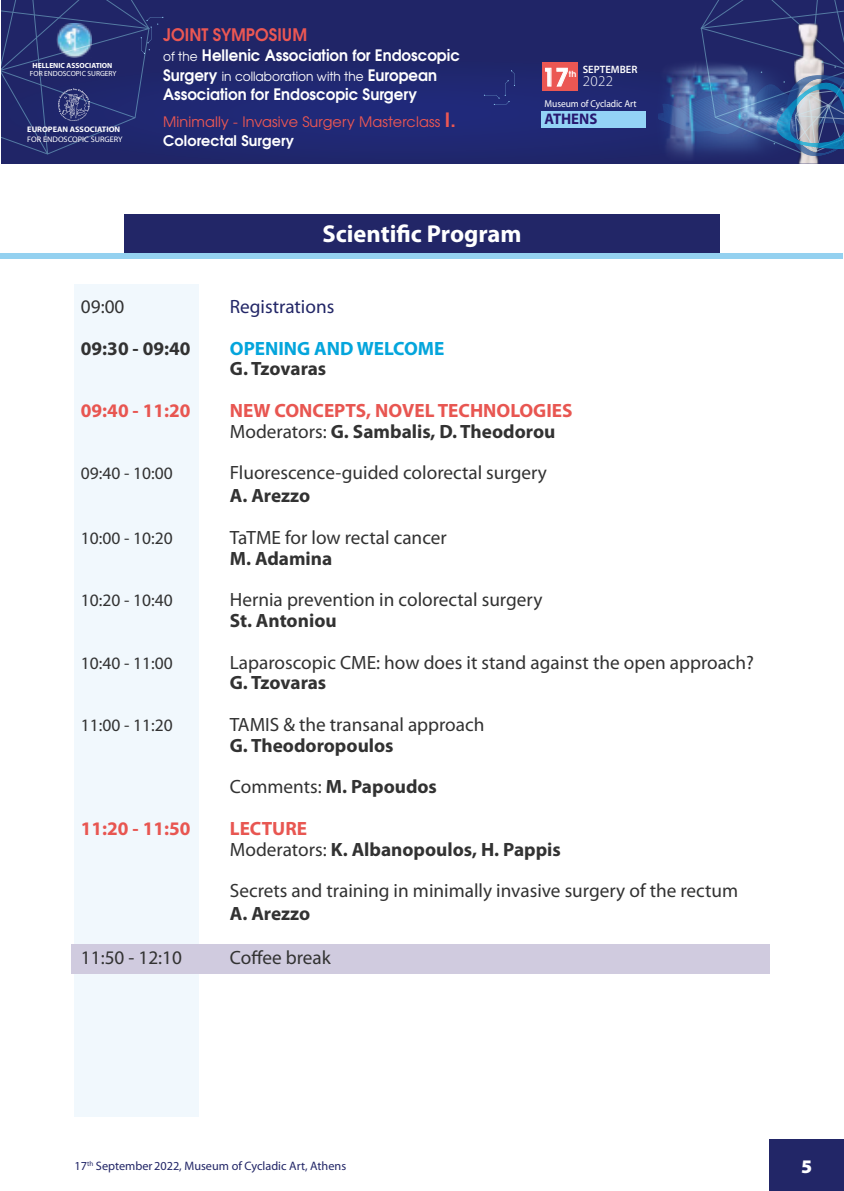
<style>
.page{position:relative;width:844px;height:1191px;background:#fff}
.page>*{position:absolute;margin:0;border:0;box-sizing:border-box;transform-origin:0 0}
.t1{font:700 24.5px "Myriad Pro";color:#fff}
.t2{font:700 24.15px "Te X Gyre Adventor";color:#fff}
.t3{font:19.25px "Myriad Pro";color:#323232}
.t4{font:700 19.25px/41.5px "Myriad Pro";color:#323232}
.t5{font:700 19.25px/20.8px "Myriad Pro";color:#e85651}
.t6{font:700 19.25px "Myriad Pro";color:#04a5dc}
.t7{font:19.25px "Myriad Pro";color:#222667}
.t8{font:900 19.25px "Myriad Pro";color:#fff}
.t9{font:17.5px "Myriad Pro";color:#323232}
.t10{font:700 17.15px "Te X Gyre Adventor";color:#eb5753;scale:.95 1}
.t11{font:700 15.75px "Te X Gyre Adventor";color:#fff;scale:.95 1}
.t12{font:700 15.4px "Myriad Pro";color:#271870;scale:.96 1}
.t13{font:300 15.05px "Myriad Pro";color:#fff}
.t14{font:700 14.53px "Te X Gyre Adventor";letter-spacing:.01em;color:#fff}
.t15{font:14.35px "Te X Gyre Adventor";letter-spacing:.01em;color:#eb5753}
.t16{font:12.78px "Te X Gyre Adventor";color:#fff;scale:.95 1}
.t17{font:12.25px "Myriad Pro";color:#222667}
.t18{font:600 10.67px "Myriad Pro";color:#fff}
.t19{font:9.97px "Myriad Pro";letter-spacing:-.01em;color:#fff;scale:.95 1}
.t20{font:700 8.4px "Te X Gyre Adventor";color:#fff}
.t21{font:8.05px "Myriad Pro";color:#fff}
.t22{font:700 8.05px "Myriad Pro";color:#fff}
.t23{font:7.52px "Myriad Pro";color:#fff}
.t24{font:700 7.52px "Myriad Pro";color:#fff}
.s1{font-weight:400;font-size:12.78px}
.s2{font-weight:700;font-size:15.75px}
.s3{font-weight:700;font-size:19.6px}
.s4{font-weight:400;color:#323232}
.s5{color:#323232}
.s6{font-weight:400}
.s7{color:#e85651}
</style>
<div class="page">
<div style="left:769px;top:1139px;width:74px;height:52px;background:#222667"></div>
<div style="left:74px;top:284px;width:124px;height:832px;background:#f1f8fd"></div>
<div style="left:2px;top:0;width:841px;height:164px;background:linear-gradient(to bottom,#202566,#202975)"></div>
<svg style="left:483px;top:70px;width:32px;height:35px"></svg>
<img style="left:791px;top:156px;width:33px;height:8px">
<img style="left:656px;top:53px;width:160px;height:108px">
<svg style="left:658px;top:0;width:185px;height:156px;background:#3c4e88"></svg>
<svg style="left:2px;top:0;width:161px;height:154px;background:#273071"></svg>
<div style="left:542px;top:62px;width:35px;height:28px;background:#eb5753"></div>
<svg style="left:545px;top:68px;width:23px;height:19px"></svg>
<div style="left:540px;top:112px;width:105px;height:16px;background:#93d3f6"></div>
<div style="left:71px;top:945px;width:698px;height:29px;background:#d0cbdf"></div>
<div style="left:124px;top:214px;width:595px;height:40px;background:#222667"></div>
<div style="left:1px;top:253px;width:841px;height:5px;background:#94d1f0"></div>
<p class="t24" style="left:33px;top:60px;width:81px">HELLENIC ASSOCIATION</p>
<p class="t23" style="left:30px;top:69px;width:88px">FOR ENDOSCOPIC SURGERY</p>
<p class="t22" style="left:27px;top:124px;width:94px">EUROPEAN ASSOCIATION</p>
<p class="t21" style="left:27px;top:134px;width:97px">FOR ENDOSCOPIC SURGERY</p>
<p class="t10" style="left:163px;top:20px;width:153px">JOINT SYMPOSIUM</p>
<p class="t11" style="left:163px;top:41px;width:314px"><span class="s1">of the</span> Hellenic Association for Endoscopic</p>
<p class="t16" style="left:163px;top:66px;width:289px"><span class="s2">Surgery</span> in collaboration with the <span class="s2">European</span></p>
<p class="t11" style="left:163px;top:81px;width:269px">Association for Endoscopic Surgery</p>
<p class="t15" style="left:163px;top:110px;width:294px">Minimally - Invasive Surgery Masterclass <span class="s3">I.</span></p>
<p class="t14" style="left:163px;top:128px;width:132px">Colorectal Surgery</p>
<p class="t18" style="left:582px;top:63px;width:56px">SEPTEMBER</p>
<p class="t2" style="left:541px;top:56px;width:28px">17</p>
<p class="t20" style="left:568px;top:67px;width:9px">th</p>
<p class="t19" style="left:544px;top:98px;width:98px">Museum of Cycladic Art</p>
<p class="t12" style="left:544px;top:109px;width:56px">ATHENS</p>
<p class="t13" style="left:582px;top:72px;width:32px">2022</p>
<p class="t1" style="left:322px;top:218px;width:201px">Scientific Program</p>
<p class="t3" style="left:81px;top:295px;width:45px">09:00</p>
<p class="t7" style="left:230px;top:295px;width:106px">Registrations</p>
<p class="t4" style="left:81px;top:327px;width:111px">09:30 - 09:40</p>
<p class="t6" style="left:230px;top:335px;width:216px">OPENING AND WELCOME</p>
<p class="t4" style="left:230px;top:347px;width:98px">G. Tzovaras</p>
<p class="t5" style="left:81px;top:399px;width:111px">09:40 - 11:20</p>
<p class="t5" style="left:230px;top:399px;width:344px">NEW CONCEPTS, NOVEL TECHNOLOGIES<br><span class="s4">Moderators:</span> <span class="s5">G. Sambalis, D. Theodorou</span></p>
<p class="t9" style="left:81px;top:462px;width:93px">09:40 - 10:00</p>
<p class="t3" style="left:230px;top:461px;width:318px">Fluorescence-guided colorectal surgery</p>
<p class="t4" style="left:230px;top:474px;width:82px">A. Arezzo</p>
<p class="t9" style="left:81px;top:527px;width:93px">10:00 - 10:20</p>
<p class="t3" style="left:230px;top:525px;width:218px">TaTME for low rectal cancer</p>
<p class="t4" style="left:230px;top:537px;width:104px">M. Adamina</p>
<p class="t9" style="left:81px;top:589px;width:93px">10:20 - 10:40</p>
<p class="t3" style="left:230px;top:588px;width:314px">Hernia prevention in colorectal surgery</p>
<p class="t4" style="left:230px;top:599px;width:108px">St. Antoniou</p>
<p class="t9" style="left:81px;top:652px;width:93px">10:40 - 11:00</p>
<p class="t3" style="left:230px;top:650px;width:525px">Laparoscopic CME: how does it stand against the open approach?</p>
<p class="t4" style="left:230px;top:661px;width:98px">G. Tzovaras</p>
<p class="t9" style="left:81px;top:714px;width:93px">11:00 - 11:20</p>
<p class="t3" style="left:230px;top:712px;width:256px">TAMIS &amp; the transanal approach</p>
<p class="t4" style="left:230px;top:724px;width:208px">G. Theodoropoulos<br><span class="s6">Comments:</span> M. Papoudos</p>
<p class="t5" style="left:81px;top:817px;width:111px">11:20 - 11:50</p>
<p class="t4" style="left:230px;top:817px;width:332px;line-height:20.8px"><span class="s7">LECTURE<br></span><span class="s6">Moderators:</span> K. Albanopoulos, H. Pappis</p>
<p class="t3" style="left:230px;top:879px;width:509px">Secrets and training in minimally invasive surgery of the rectum</p>
<p class="t4" style="left:230px;top:892px;width:82px">A. Arezzo</p>
<p class="t3" style="left:81px;top:946px;width:103px">11:50 - 12:10</p>
<p class="t3" style="left:230px;top:946px;width:102px">Coffee break</p>
<p class="t17" style="left:74px;top:1158px;width:273px">17<sup>th</sup> September2022, Museum of Cycladic Art, Athens</p>
<p class="t8" style="left:801px;top:1153px;width:13px">5</p>
</div>
